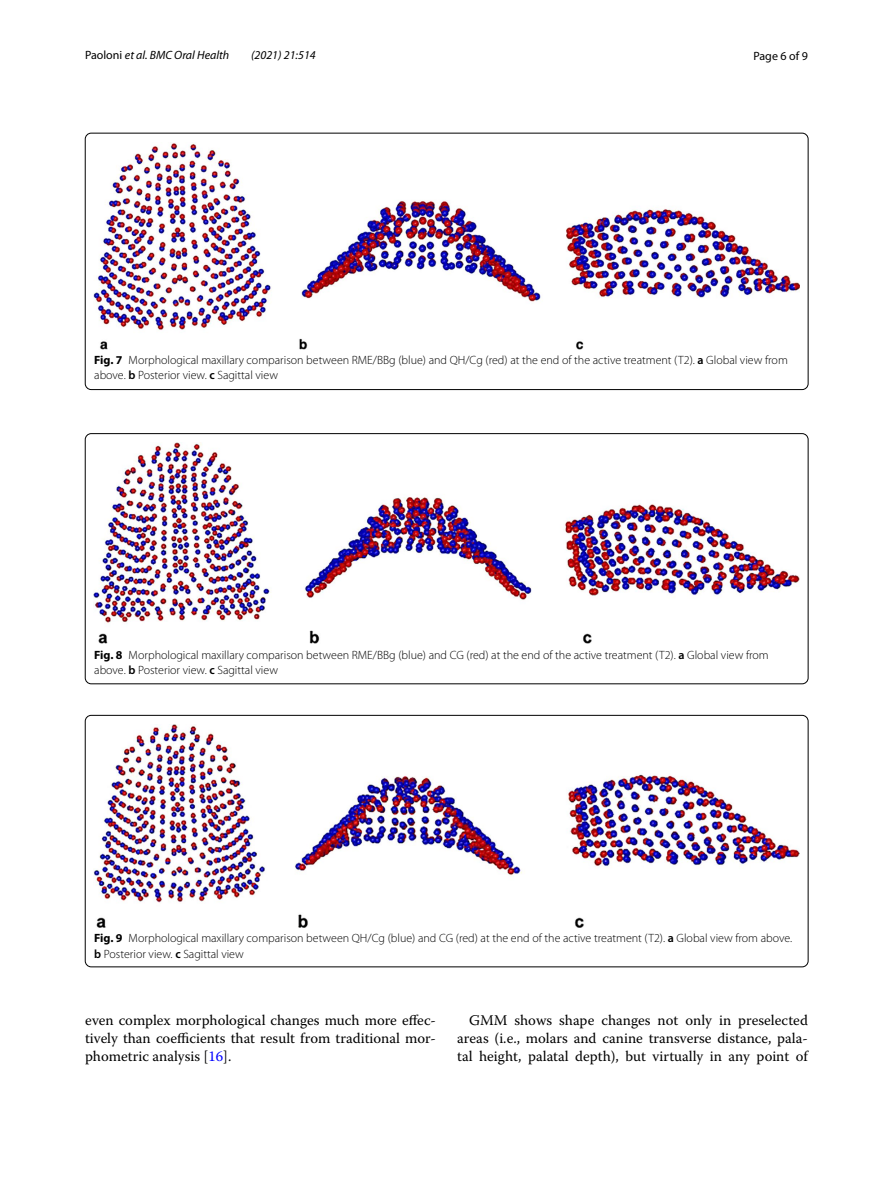
<style>
.page{position:relative;width:893px;height:1187px;background:#fff}
.page>*{position:absolute;margin:0;border:0;box-sizing:border-box;transform-origin:0 0}
.t1{font:14.7px/18px "Warnock Pro";color:#000;text-align:justify}
.t2{font:300 12px/15px "Myriad Pro";color:#000}
.t3{font:italic 12px "Myriad Pro";color:#000}
.t4{font:12px "Myriad Pro";color:#000}
.s1{font-style:normal}
.s2{font-weight:700}
.s3{font-weight:600}
.s4{color:#00f}
</style>
<div class="page">
<img style="left:94px;top:142px;width:706px;height:207px">
<div style="left:85px;top:133px;width:723px;height:257px;border:1px solid #000;border-radius:6px"></div>
<img style="left:94px;top:442px;width:706px;height:201px">
<div style="left:85px;top:433px;width:723px;height:251px;border:1px solid #000;border-radius:6px"></div>
<img style="left:94px;top:724px;width:706px;height:203px">
<div style="left:85px;top:715px;width:723px;height:251px;border:1px solid #000;border-radius:6px"></div>
<p class="t3" style="left:85px;top:48px;width:146px"><span class="s1">Paoloni</span> et al. BMC Oral Health</p>
<p class="t3" style="left:251px;top:48px;width:66px">(2021) 21:514</p>
<p class="t4" style="left:753px;top:48px;width:56px">Page 6 of 9</p>
<p class="t2" style="left:94px;top:353px;width:695px"><span class="s2">Fig. 7</span> Morphological maxillary comparison between RME/BBg (blue) and QH/Cg (red) at the end of the active treatment (T2). <span class="s3">a</span> Global view from above. <span class="s3">b</span> Posterior view. <span class="s3">c</span> Sagittal view</p>
<p class="t2" style="left:94px;top:647px;width:676px"><span class="s2">Fig. 8</span> Morphological maxillary comparison between RME/BBg (blue) and CG (red) at the end of the active treatment (T2). <span class="s3">a</span> Global view from above. <span class="s3">b</span> Posterior view. <span class="s3">c</span> Sagittal view</p>
<p class="t2" style="left:94px;top:931px;width:699px"><span class="s2">Fig. 9</span> Morphological maxillary comparison between QH/Cg (blue) and CG (red) at the end of the active treatment (T2). <span class="s3">a</span> Global view from above. <span class="s3">b</span> Posterior view. <span class="s3">c</span> Sagittal view</p>
<p class="t1" style="left:85px;top:1010px;width:352px">even complex morphological changes much more effec&shy;tively than coefficients that result from traditional mor&shy;phometric analysis [<span class="s4">16</span>].</p>
<p class="t1" style="left:457px;top:1010px;width:352px;text-indent:12px">GMM shows shape changes not only in preselected areas (i.e., molars and canine transverse distance, pala&shy;tal height, palatal depth), but virtually in any point of</p>
</div>
